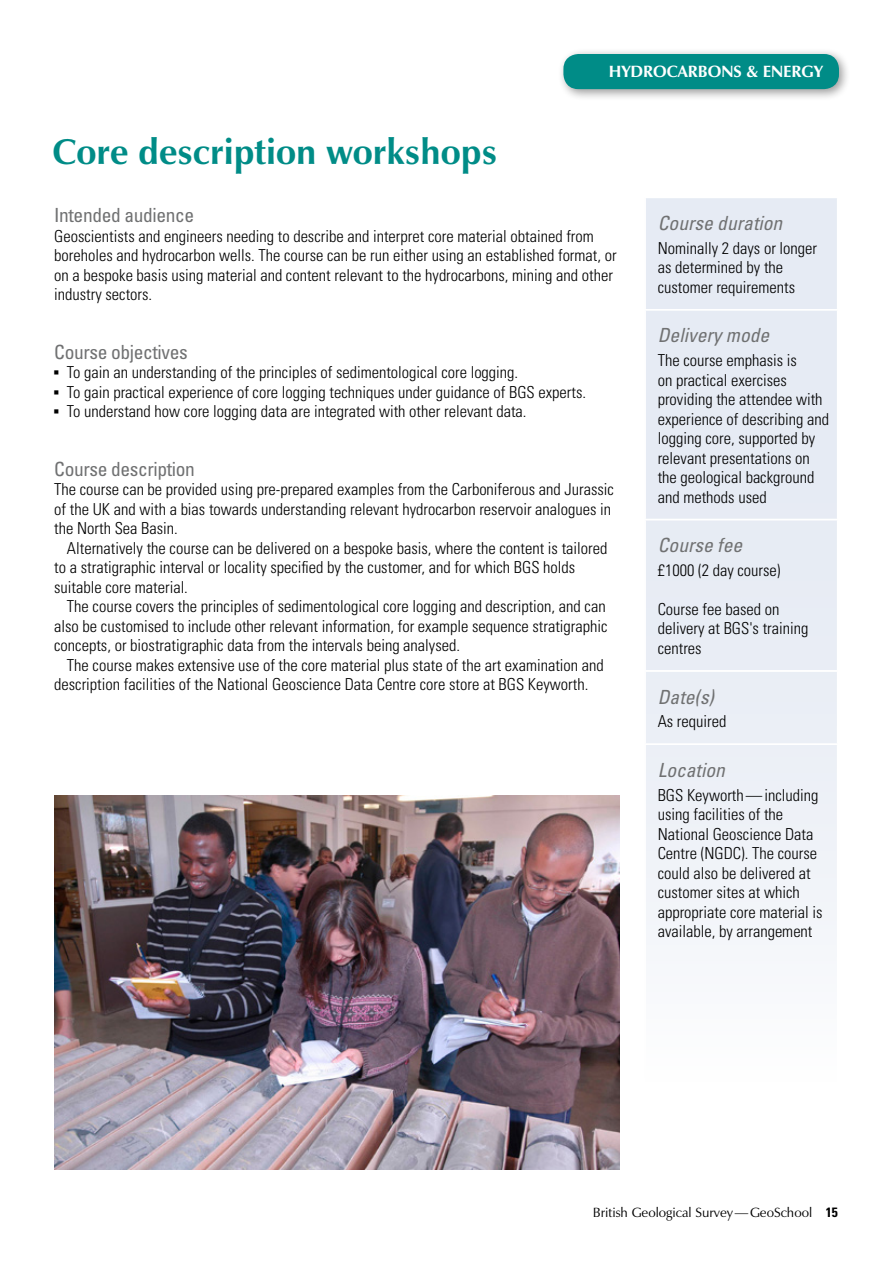
<style>
.page{position:relative;width:893px;height:1263px;background:#fff}
.page>*{position:absolute;margin:0;border:0;box-sizing:border-box;transform-origin:0 0}
.green_titles{font:700 36px "Zapf Humanist 601 BT";color:#008c87}
.first_paragraph{font:italic condensed 19.5px "Univers";color:#707172}
.paragraph{font:condensed 19.5px "Univers";letter-spacing:-.02em;color:#707172}
.first_paragraph-2{font:300 condensed 16.5px/19.5px "Univers";color:#000}
.paragraph-2{font:300 condensed 16.5px/19.5px "Univers";color:#000}
.t1{font:700 16.5px "Zapf Humanist 601 BT";color:#fff}
.t2{font:13.5px "Zapf Humanist 601 BT";color:#000}
.s1{font-family:"Universal Newswith Comm Pi";font-weight:400;font-stretch:normal}
.s2{font-family:"Univers";font-weight:700;font-stretch:condensed}
</style>
<div class="page">
<div style="left:557px;top:48px;width:294px;height:53px;background:#000;opacity:.4"></div>
<div style="left:563px;top:54px;width:276px;height:35px;background:#008c87;border-radius:15px"></div>
<svg style="left:646px;top:198px;width:191px;height:747px;fill:#e7ecf4"></svg>
<hr style="left:644px;top:309px;width:194px;height:1px;background:#fff">
<hr style="left:644px;top:519px;width:194px;height:1px;background:#fff">
<hr style="left:644px;top:670px;width:194px;height:2px;background:#fff">
<hr style="left:644px;top:743px;width:194px;height:2px;background:#fff">
<img style="left:54px;top:795px;width:566px;height:375px">
<p class="t1" style="left:609px;top:61px;width:216px">HYDROCARBONS &amp; ENERGY</p>
<p class="green_titles" style="left:53px;top:129px;width:446px">Core description workshops</p>
<p class="paragraph" style="left:54px;top:203px;width:142px">Intended audience</p>
<p class="first_paragraph-2" style="left:54px;top:226px;width:564px">Geoscientists and engineers needing to describe and interpret core material obtained from boreholes and hydrocarbon wells. The course can be run either using an established format, or on a bespoke basis using material and content relevant to the hydrocarbons, mining and other industry sectors.</p>
<p class="paragraph" style="left:54px;top:339px;width:135px">Course objectives</p>
<p class="first_paragraph-2" style="left:54px;top:363px;width:466px"><span class="s1">▪</span> To gain an understanding of the principles of sedimentological core logging.</p>
<p class="first_paragraph-2" style="left:54px;top:382px;width:533px"><span class="s1">▪</span> To gain practical experience of core logging techniques under guidance of BGS experts.</p>
<p class="first_paragraph-2" style="left:54px;top:402px;width:474px"><span class="s1">▪</span> To understand how core logging data are integrated with other relevant data.</p>
<p class="paragraph" style="left:54px;top:456px;width:142px">Course description</p>
<p class="first_paragraph-2" style="left:54px;top:480px;width:561px">The course can be provided using pre-prepared examples from the Carboniferous and Jurassic of the UK and with a bias towards understanding relevant hydrocarbon reservoir analogues in the North Sea Basin.</p>
<p class="paragraph-2" style="left:54px;top:538px;width:555px;text-indent:13px">Alternatively the course can be delivered on a bespoke basis, where the content is tailored to a stratigraphic interval or locality specified by the customer, and for which BGS holds suitable core material.</p>
<p class="paragraph-2" style="left:54px;top:597px;width:555px;text-align:justify;text-indent:13px">The course covers the principles of sedimentological core logging and description, and can also be customised to include other relevant information, for example sequence stratigraphic concepts, or biostratigraphic data from the intervals being analysed.</p>
<p class="paragraph-2" style="left:54px;top:655px;width:551px;text-indent:13px">The course makes extensive use of the core material plus state of the art examination and description facilities of the National Geoscience Data Centre core store at BGS Keyworth.</p>
<p class="first_paragraph" style="left:658px;top:211px;width:126px">Course duration</p>
<p class="first_paragraph-2" style="left:658px;top:238px;width:161px">Nominally 2 days or longer as determined by the customer requirements</p>
<p class="first_paragraph" style="left:658px;top:323px;width:113px">Delivery mode</p>
<p class="first_paragraph-2" style="left:658px;top:350px;width:173px">The course emphasis is<br>on practical exercises providing the attendee with experience of describing and logging core, supported by relevant presentations on the geological background and methods used</p>
<p class="first_paragraph" style="left:658px;top:533px;width:86px">Course fee</p>
<p class="first_paragraph-2" style="left:658px;top:560px;width:124px">£1000 (2 day course)</p>
<p class="first_paragraph-2" style="left:658px;top:599px;width:152px">Course fee based on delivery at BGS's training centres</p>
<p class="first_paragraph" style="left:658px;top:684px;width:58px">Date(s)</p>
<p class="first_paragraph-2" style="left:658px;top:712px;width:70px">As required</p>
<p class="first_paragraph" style="left:658px;top:757px;width:69px">Location</p>
<p class="first_paragraph-2" style="left:658px;top:785px;width:166px">BGS Keyworth—including using facilities of the<br>National Geoscience Data<br>Centre (NGDC). The course could also be delivered at customer sites at which appropriate core material is available, by arrangement</p>
<p class="t2" style="left:593px;top:1204px;width:246px">British Geological Survey—GeoSchool <span class="s2">15</span></p>
</div>
